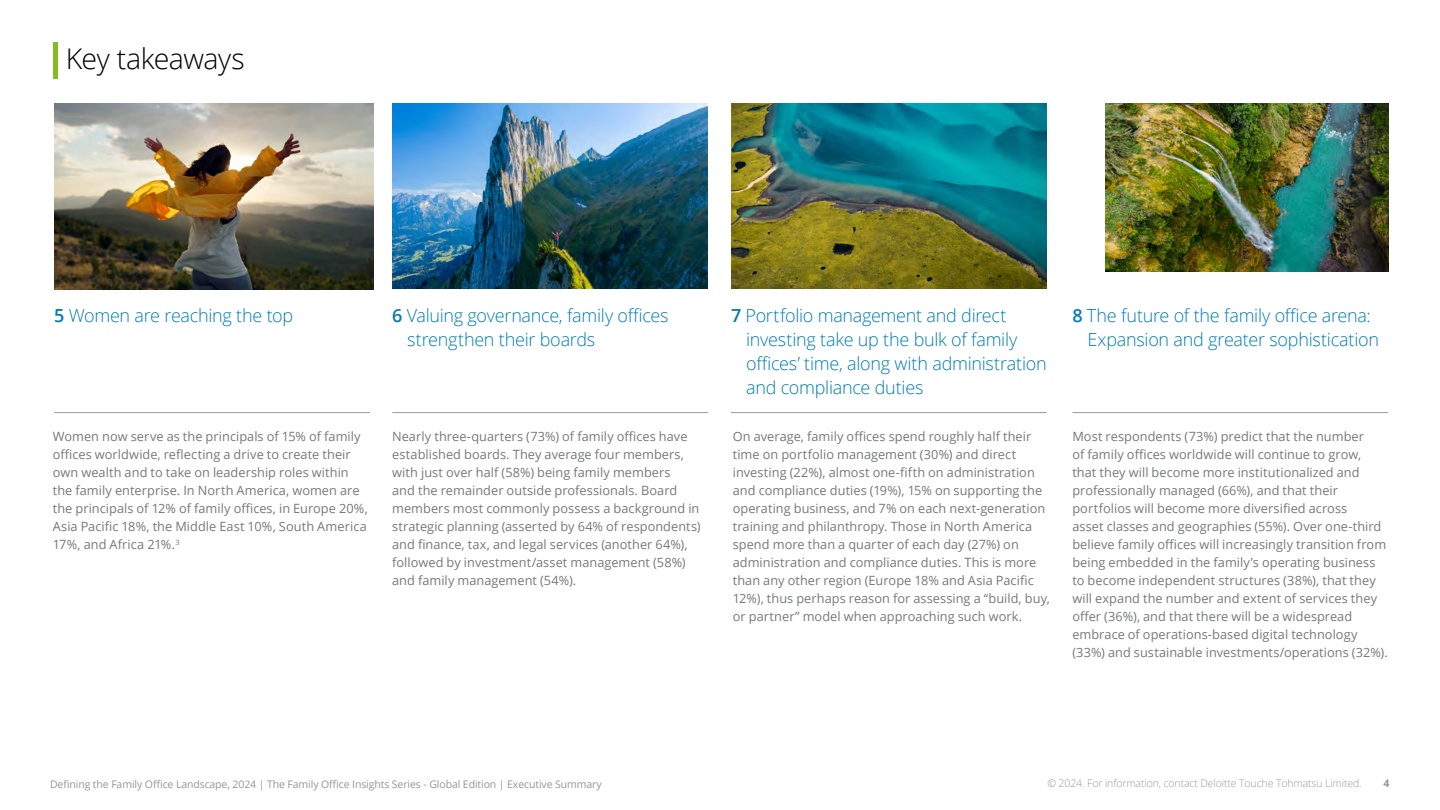
<style>
.page{position:relative;width:1440px;height:810px;background:#fff}
.page>*{position:absolute;margin:0;border:0;box-sizing:border-box;transform-origin:0 0}
.Paragraph_Style_1_for_TOC{font:300 28.5px "Open Sans";letter-spacing:-.015em;color:#000}
.Introduction__12_16pt{font:300 18px/24px "Open Sans";letter-spacing:-.015em;color:#007cb0}
.Body_copy__8_5_12pt{font:12.75px/18px "Open Sans";letter-spacing:.005em;color:#75787b}
.t1{font:10.5px "Open Sans";letter-spacing:-.01em;color:#94969a}
.t2{font:300 10.5px "Open Sans";letter-spacing:-.01em;color:#97999b}
.t3{font:700 10.5px "Open Sans";color:#94969a}
.s1{font-weight:600}
</style>
<div class="page">
<img style="left:54px;top:103px;width:320px;height:186px">
<img style="left:392px;top:103px;width:316px;height:186px">
<hr style="left:1072px;top:412px;width:316px;height:1px;background:#97999b">
<img style="left:731px;top:103px;width:315px;height:186px">
<img style="left:1105px;top:103px;width:283px;height:169px">
<hr style="left:731px;top:412px;width:315px;height:1px;background:#97999b">
<hr style="left:392px;top:412px;width:316px;height:1px;background:#97999b">
<hr style="left:54px;top:412px;width:316px;height:1px;background:#97999b">
<div style="left:53px;top:42px;width:5px;height:36px;background:#85bc22"></div>
<p class="Paragraph_Style_1_for_TOC" style="left:66px;top:39px;width:180px">Key takeaways</p>
<p class="Introduction__12_16pt" style="left:54px;top:303px;width:241px"><span class="s1">5</span> Women are reaching the top</p>
<p class="Introduction__12_16pt" style="left:407px;top:303px;width:263px;text-indent:-15px"><span class="s1">6</span> Valuing governance, family offices strengthen their boards</p>
<p class="Introduction__12_16pt" style="left:746px;top:303px;width:302px;text-indent:-15px"><span class="s1">7</span> Portfolio management and direct investing take up the bulk of family offices’ time, along with administration and compliance duties</p>
<p class="Introduction__12_16pt" style="left:1087px;top:303px;width:293px;text-indent:-15px"><span class="s1">8</span> The future of the family office arena:<br>Expansion and greater sophistication</p>
<p class="Body_copy__8_5_12pt" style="left:53px;top:427px;width:316px">Women now serve as the principals of 15% of family offices worldwide, reflecting a drive to create their own wealth and to take on leadership roles within the family enterprise. In North America, women are the principals of 12% of family offices, in Europe 20%, Asia Pacific 18%, the Middle East 10%, South America 17%, and Africa 21%.<sup>3</sup></p>
<p class="Body_copy__8_5_12pt" style="left:392px;top:427px;width:310px">Nearly three-quarters (73%) of family offices have established boards. They average four members, with just over half (58%) being family members<br>and the remainder outside professionals. Board members most commonly possess a background in strategic planning (asserted by 64% of respondents) and finance, tax, and legal services (another 64%), followed by investment/asset management (58%) and family management (54%).</p>
<p class="Body_copy__8_5_12pt" style="left:733px;top:427px;width:319px">On average, family offices spend roughly half their time on portfolio management (30%) and direct investing (22%), almost one-fifth on administration and compliance duties (19%), 15% on supporting the operating business, and 7% on each next-generation training and philanthropy. Those in North America spend more than a quarter of each day (27%) on administration and compliance duties. This is more than any other region (Europe 18% and Asia Pacific 12%), thus perhaps reason for assessing a “build, buy, or partner” model when approaching such work.</p>
<p class="Body_copy__8_5_12pt" style="left:1072px;top:427px;width:317px">Most respondents (73%) predict that the number<br>of family offices worldwide will continue to grow, that they will become more institutionalized and professionally managed (66%), and that their portfolios will become more diversified across<br>asset classes and geographies (55%). Over one-third believe family offices will increasingly transition from being embedded in the family’s operating business to become independent structures (38%), that they will expand the number and extent of services they offer (36%), and that there will be a widespread embrace of operations-based digital technology (33%) and sustainable investments/operations (32%).</p>
<p class="t1" style="left:50px;top:777px;width:553px">Defining the Family Office Landscape, 2024 | The Family Office Insights Series - Global Edition | Executive Summary</p>
<p class="t2" style="left:1047px;top:776px;width:316px">© 2024. For information, contact Deloitte Touche Tohmatsu Limited.</p>
<p class="t3" style="left:1383px;top:776px;width:7px">4</p>
</div>
